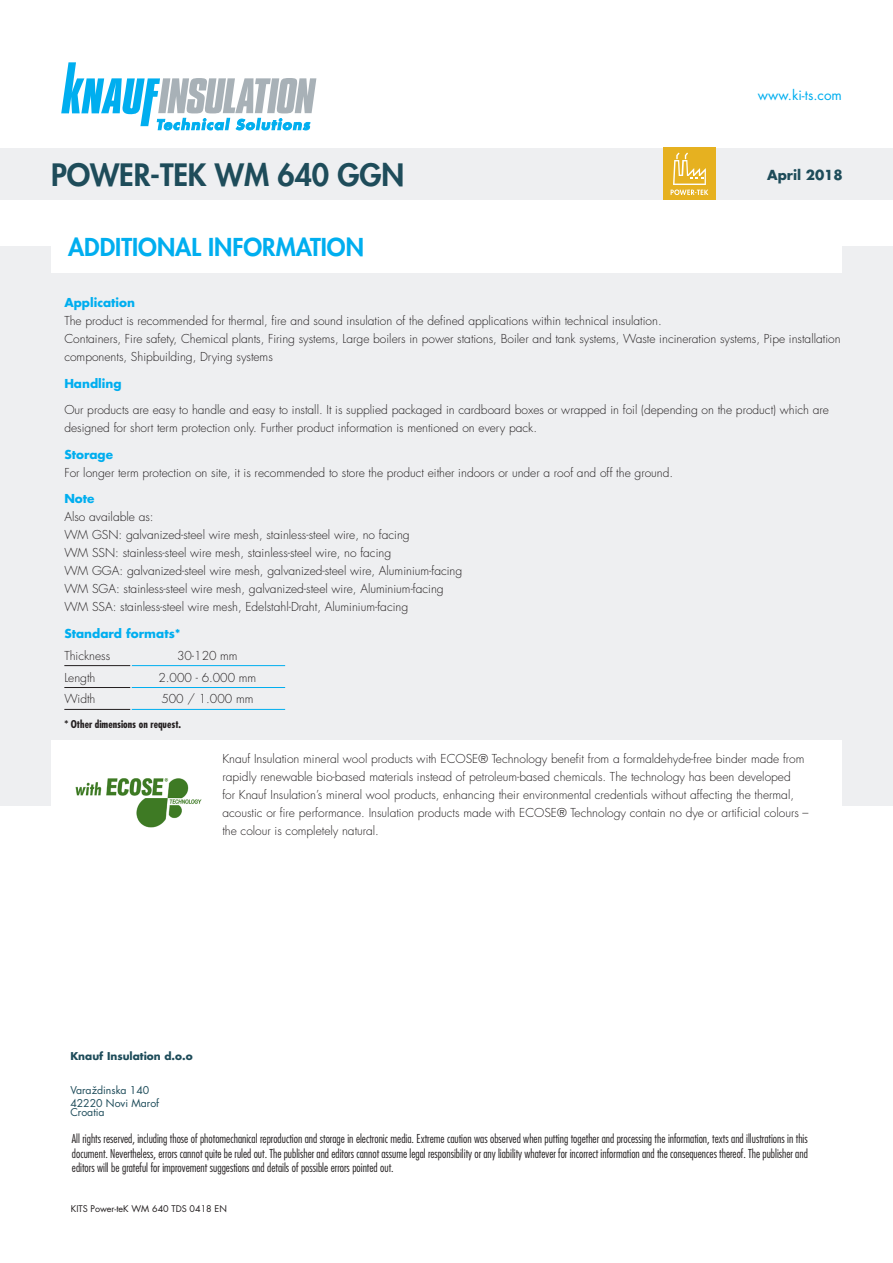
<style>
.page{position:relative;width:893px;height:1263px;background:#fff}
.page>*{position:absolute;margin:0;border:0;box-sizing:border-box;transform-origin:0 0}
.Produktgruppenname{font:800 30px "Futura Std";letter-spacing:-.005em;color:#1e4c5a}
.Headline_Zusatzinfor{font:800 24px "Futura Std";color:#00aeef}
.t1{font:13.5px "Futura Std";color:#00aeef}
.t2{font:700 13.5px "Futura Std";color:#1e4c5a}
.Text_Zusatzinformati{font:300 12px/18px "Futura Std";color:#231f20}
.t3{font:300 condensed 12px/14.4px "Futura Std";color:#231f20;text-align:justify}
.Legende{font:300 12px/18px "Futura Std";color:#231f20}
.Subhead_Zusatzinform{font:300 12px/18px "Futura Std";color:#231f20}
.Tabelle_Text_Schwarz{font:300 12px "Futura Std";color:#231f20}
.Subhead_Zusatzinform-2{font:700 12px "Futura Std";color:#00aeef}
.t4{font:10.5px/12.6px "Futura Std";color:#1e4c5a}
.Tabele_Head{font:700 condensed 10.5px "Futura Std";color:#231f20}
.t5{font:700 10.5px "Futura Std";color:#1e4c5a}
.t6{font:9px "Futura Std";color:#231f20}
</style>
<div class="page">
<div style="left:0;top:149px;width:893px;height:51px;background:#eeeff1"></div>
<div style="left:0;top:247px;width:893px;height:559px;background:#eeeff1"></div>
<div style="left:51px;top:740px;width:791px;height:123px;background:#fff"></div>
<svg style="left:61px;top:62px;width:255px;height:68px"></svg>
<hr style="left:132px;top:665px;width:153px;height:1px;background:#00aeef">
<hr style="left:132px;top:687px;width:153px;height:1px;background:#00aeef">
<hr style="left:132px;top:709px;width:153px;height:1px;background:#00aeef">
<hr style="left:64px;top:665px;width:66px;height:1px;background:#231f20">
<hr style="left:64px;top:687px;width:66px;height:1px;background:#231f20">
<hr style="left:64px;top:709px;width:66px;height:1px;background:#231f20">
<div style="left:51px;top:221px;width:791px;height:51px;background:#fff"></div>
<div style="left:663px;top:147px;width:53px;height:53px;background:#e6b120"></div>
<svg style="left:671px;top:153px;width:37px;height:42px"></svg>
<img style="left:75px;top:778px;width:127px;height:50px">
<p class="Produktgruppenname" style="left:51px;top:156px;width:355px">POWER-TEK WM 640 GGN</p>
<p class="Headline_Zusatzinfor" style="left:68px;top:232px;width:297px">ADDITIONAL INFORMATION</p>
<p class="t1" style="left:758px;top:86px;width:85px">www.ki-ts.com</p>
<p class="t2" style="left:767px;top:165px;width:77px">April 2018</p>
<p class="Subhead_Zusatzinform-2" style="left:64px;top:295px;width:72px">Application</p>
<p class="Text_Zusatzinformati" style="left:64px;top:312px;width:599px">The product is recommended for thermal, fire and sound insulation of the defined applications within technical insulation.</p>
<p class="Text_Zusatzinformati" style="left:64px;top:330px;width:778px">Containers, Fire safety, Chemical plants, Firing systems, Large boilers in power stations, Boiler and tank systems, Waste incineration systems, Pipe installation components, Shipbuilding, Drying systems</p>
<p class="Subhead_Zusatzinform-2" style="left:64px;top:375px;width:59px">Handling</p>
<p class="Subhead_Zusatzinform" style="left:64px;top:401px;width:766px">Our products are easy to handle and easy to install. It is supplied packaged in cardboard boxes or wrapped in foil (depending on the product) which are designed for short term protection only. Further product information is mentioned on every pack.</p>
<p class="Subhead_Zusatzinform-2" style="left:64px;top:446px;width:50px">Storage</p>
<p class="Text_Zusatzinformati" style="left:64px;top:464px;width:610px">For longer term protection on site, it is recommended to store the product either indoors or under a roof and off the ground.</p>
<p class="Subhead_Zusatzinform-2" style="left:64px;top:491px;width:32px">Note</p>
<p class="Text_Zusatzinformati" style="left:64px;top:508px;width:91px">Also available as:</p>
<p class="Text_Zusatzinformati" style="left:64px;top:526px;width:347px">WM GSN: galvanized-steel wire mesh, stainless-steel wire, no facing</p>
<p class="Text_Zusatzinformati" style="left:64px;top:544px;width:328px">WM SSN: stainless-steel wire mesh, stainless-steel wire, no facing</p>
<p class="Text_Zusatzinformati" style="left:64px;top:562px;width:399px">WM GGA: galvanized-steel wire mesh, galvanized-steel wire, Aluminium-facing</p>
<p class="Text_Zusatzinformati" style="left:64px;top:580px;width:381px">WM SGA: stainless-steel wire mesh, galvanized-steel wire, Aluminium-facing</p>
<p class="Text_Zusatzinformati" style="left:64px;top:598px;width:345px">WM SSA: stainless-steel wire mesh, Edelstahl-Draht, Aluminium-facing</p>
<p class="Subhead_Zusatzinform-2" style="left:64px;top:625px;width:118px">Standard formats*</p>
<p class="Tabelle_Text_Schwarz" style="left:64px;top:648px;width:47px">Thickness</p>
<p class="Tabelle_Text_Schwarz" style="left:177px;top:648px;width:62px">30-120 mm</p>
<p class="Tabelle_Text_Schwarz" style="left:64px;top:670px;width:33px">Length</p>
<p class="Tabelle_Text_Schwarz" style="left:158px;top:670px;width:99px">2.000 - 6.000 mm</p>
<p class="Tabelle_Text_Schwarz" style="left:64px;top:692px;width:33px">Width</p>
<p class="Tabelle_Text_Schwarz" style="left:161px;top:692px;width:94px">500 / 1.000 mm</p>
<p class="Tabele_Head" style="left:64px;top:718px;width:118px">* Other dimensions on request.</p>
<p class="Legende" style="left:222px;top:749px;width:588px">Knauf Insulation mineral wool products with ECOSE® Technology benefit from a formaldehyde-free binder made from rapidly renewable bio-based materials instead of petroleum-based chemicals. The technology has been developed<br>for Knauf Insulation’s mineral wool products, enhancing their environmental credentials without affecting the thermal, acoustic or fire performance. Insulation products made with ECOSE® Technology contain no dye or artificial colours – the colour is completely natural.</p>
<p class="t5" style="left:70px;top:1049px;width:124px">Knauf Insulation d.o.o</p>
<p class="t4" style="left:70px;top:1084px;width:90px">Varaždinska 140<br>42220 Novi Marof</p>
<p class="t4" style="left:70px;top:1105px;width:36px">Croatia</p>
<p class="t3" style="left:72px;top:1131px;width:737px">All rights reserved, including those of photomechanical reproduction and storage in electronic media. Extreme caution was observed when putting together and processing the information, texts and illustrations in this document. Nevertheless, errors cannot quite be ruled out. The publisher and editors cannot assume legal responsibility or any liability whatever for incorrect information and the consequences thereof. The publisher and editors will be grateful for improvement suggestions and details of possible errors pointed out.</p>
<p class="t6" style="left:71px;top:1203px;width:158px">KITS Power-teK WM 640 TDS 0418 EN</p>
</div>
